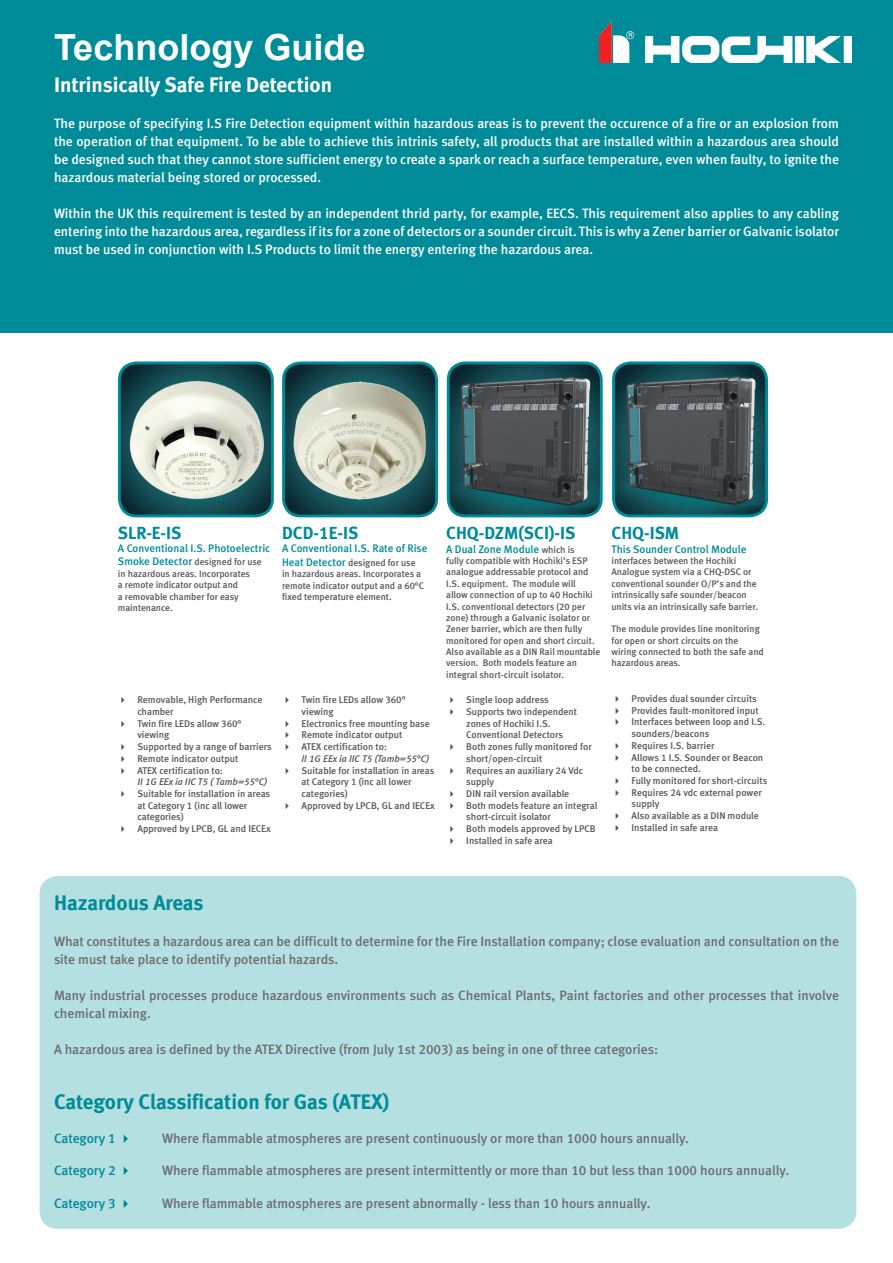
<style>
.page{position:relative;width:893px;height:1263px;background:#fff}
.page>*{position:absolute;margin:0;border:0;box-sizing:border-box;transform-origin:0 0}
.t1{font:700 36px "Arial";color:#fff}
.t2{font:21px "Meta Bold CE Lf";letter-spacing:-.005em;color:#008b98}
.t3{font:21px "Meta Bold CE Lf";color:#fff}
.t4{font:17.55px "Meta Bold CE Lf";color:#008b98}
.t5{font:13.5px/18px "Meta Medium CELF";color:#fff;text-align:justify}
.t6{font:13.5px/18px "Meta Medium CELF";color:#6c6d70}
.t7{font:13.5px "Meta Medium CELF";letter-spacing:-.005em;color:#008b98}
.t8{font:10.95px "Meta Medium CELF";color:#008b98}
.t9{font:9.75px/11.7px "Meta Medium CELF";color:#57585a}
.t10{font:italic 9.75px "Meta Medium LF";color:#57585a}
.t11{font:9.45px/11.4px "Meta Medium CELF";color:#57585a}
.s1{font-size:10.95px;color:#008b98}
.s2{font-family:"Meta Medium CELF";font-style:normal}
.s3{font-size:9.45px;color:#57585a}
</style>
<div class="page">
<div style="left:0;top:0;width:893px;height:333px;background:#008b98"></div>
<img style="left:599px;top:21px;width:252px;height:42px">
<div style="left:40px;top:876px;width:816px;height:353px;background:#b5e0e1;border-radius:18px"></div>
<img style="left:119px;top:365px;width:152px;height:151px">
<div style="left:118px;top:361px;width:156px;height:156px;border:3px solid #008b98;border-radius:17px"></div>
<img style="left:285px;top:365px;width:151px;height:151px">
<div style="left:282px;top:361px;width:156px;height:156px;border:3px solid #008b98;border-radius:17px"></div>
<img style="left:448px;top:365px;width:152px;height:151px">
<div style="left:447px;top:361px;width:156px;height:156px;border:3px solid #008b98;border-radius:17px"></div>
<img style="left:615px;top:365px;width:151px;height:151px">
<div style="left:612px;top:361px;width:156px;height:156px;border:3px solid #008b98;border-radius:17px"></div>
<h1 class="t1" style="left:54px;top:24px;width:313px">Technology Guide</h1>
<h2 class="t3" style="left:54px;top:71px;width:280px">Intrinsically Safe Fire Detection</h2>
<p class="t5" style="left:54px;top:114px;width:787px">The purpose of specifying I.S Fire Detection equipment within hazardous areas is to prevent the occurence of a fire or an explosion from the operation of that equipment. To be able to achieve this intrinis safety, all products that are installed within a hazardous area should be designed such that they cannot store sufficient energy to create a spark or reach a surface temperature, even when faulty, to ignite the hazardous material being stored or processed.</p>
<p class="t5" style="left:54px;top:204px;width:787px">Within the UK this requirement is tested by an independent thrid party, for example, EECS. This requirement also applies to any cabling entering into the hazardous area, regardless if its for a zone of detectors or a sounder circuit. This is why a Zener barrier or Galvanic isolator must be used in conjunction with I.S Products to limit the energy entering the hazardous area.</p>
<h3 class="t4" style="left:118px;top:522px;width:65px">SLR-E-IS</h3>
<p class="t8" style="left:118px;top:542px;width:154px">A Conventional I.S. Photoelectric</p>
<p class="t11" style="left:118px;top:557px;width:145px"><span class="s1">Smoke Detector</span> designed for use in hazardous areas. Incorporates<br>a remote indicator output and<br>a removable chamber for easy maintenance.</p>
<h3 class="t4" style="left:282px;top:522px;width:78px">DCD-1E-IS</h3>
<p class="t8" style="left:282px;top:542px;width:147px">A Conventional I.S. Rate of Rise</p>
<p class="t11" style="left:282px;top:557px;width:143px"><span class="s1">Heat Detector</span> designed for use in hazardous areas. Incorporates a remote indicator output and a 60°C fixed temperature element.</p>
<p class="t9" style="left:137px;top:694px;width:127px;text-indent:-20px">✔ Removable, High Performance chamber</p>
<p class="t9" style="left:137px;top:718px;width:105px;text-indent:-20px">✔ Twin fire LEDs allow 360° viewing</p>
<p class="t9" style="left:118px;top:741px;width:155px">✔ Supported by a range of barriers</p>
<p class="t9" style="left:118px;top:753px;width:122px">✔ Remote indicator output</p>
<p class="t9" style="left:118px;top:764px;width:106px">✔ ATEX certification to:</p>
<p class="t10" style="left:137px;top:776px;width:132px">II 1G EEx ia IIC T5 ( Tamb=55<span class="s2">°</span>C)</p>
<p class="t9" style="left:137px;top:788px;width:134px;text-indent:-20px">✔ Suitable for installation in areas at Category 1 (inc all lower categories)</p>
<p class="t9" style="left:118px;top:823px;width:154px">✔ Approved by LPCB, GL and IECEx</p>
<p class="t9" style="left:302px;top:694px;width:105px;text-indent:-20px">✔ Twin fire LEDs allow 360° viewing</p>
<p class="t9" style="left:282px;top:718px;width:149px">✔ Electronics free mounting base</p>
<p class="t9" style="left:282px;top:729px;width:122px">✔ Remote indicator output</p>
<p class="t9" style="left:282px;top:741px;width:106px">✔ ATEX certification to:</p>
<p class="t10" style="left:302px;top:753px;width:129px">II 1G EEx ia IIC T5 (Tamb=55<span class="s2">°</span>C)</p>
<p class="t9" style="left:302px;top:764px;width:134px;text-indent:-20px">✔ Suitable for installation in areas at Category 1 (inc all lower categories)</p>
<p class="t9" style="left:282px;top:799px;width:154px">✔ Approved by LPCB, GL and IECEx</p>
<h3 class="t4" style="left:446px;top:522px;width:131px">CHQ-DZM(SCI)-IS</h3>
<p class="t8" style="left:446px;top:542px;width:130px">A Dual Zone Module <span class="s3">which is</span></p>
<p class="t11" style="left:446px;top:555px;width:156px">fully compatible with Hochiki’s ESP analogue addressable protocol and I.S. equipment. The module will<br>allow connection of up to 40 Hochiki I.S. conventional detectors (20 per zone) through a Galvanic isolator or Zener barrier, which are then fully monitored for open and short circuit.<br>Also available as a DIN Rail mountable version. Both models feature an integral short-circuit isolator.</p>
<p class="t9" style="left:447px;top:694px;width:104px">✔ Single loop address</p>
<p class="t9" style="left:466px;top:706px;width:112px;text-indent:-20px">✔ Supports two independent zones of Hochiki I.S.<br>Conventional Detectors</p>
<p class="t9" style="left:466px;top:741px;width:127px;text-indent:-20px">✔ Both zones fully monitored for short/open-circuit</p>
<p class="t9" style="left:466px;top:764px;width:119px;text-indent:-20px">✔ Requires an auxiliary 24 Vdc supply</p>
<p class="t9" style="left:447px;top:788px;width:124px">✔ DIN rail version available</p>
<p class="t9" style="left:466px;top:799px;width:133px;text-indent:-20px">✔ Both models feature an integral short-circuit isolator</p>
<p class="t9" style="left:447px;top:823px;width:150px">✔ Both models approved by LPCB</p>
<p class="t9" style="left:447px;top:835px;width:107px">✔ Installed in safe area</p>
<h3 class="t4" style="left:611px;top:522px;width:69px">CHQ-ISM</h3>
<p class="t8" style="left:611px;top:542px;width:136px">This Sounder Control Module</p>
<p class="t11" style="left:611px;top:555px;width:148px">interfaces between the Hochiki Analogue system via a CHQ-DSC or conventional sounder O/P’s and the intrinsically safe sounder/beacon units via an intrinsically safe barrier.</p>
<p class="t11" style="left:611px;top:623px;width:154px">The module provides line monitoring for open or short circuits on the wiring connected to both the safe and hazardous areas.</p>
<p class="t9" style="left:612px;top:693px;width:146px">✔ Provides dual sounder circuits</p>
<p class="t9" style="left:612px;top:705px;width:148px">✔ Provides fault-monitored input</p>
<p class="t9" style="left:632px;top:716px;width:135px;text-indent:-20px">✔ Interfaces between loop and I.S. sounders/beacons</p>
<p class="t9" style="left:612px;top:740px;width:104px">✔ Requires I.S. barrier</p>
<p class="t9" style="left:632px;top:751px;width:133px;text-indent:-20px">✔ Allows 1 I.S. Sounder or Beacon to be connected.</p>
<p class="t9" style="left:612px;top:775px;width:157px">✔ Fully monitored for short-circuits</p>
<p class="t9" style="left:632px;top:786px;width:132px;text-indent:-20px">✔ Requires 24 vdc external power supply</p>
<p class="t9" style="left:612px;top:810px;width:148px">✔ Also available as a DIN module</p>
<p class="t9" style="left:612px;top:822px;width:107px">✔ Installed in safe area</p>
<h2 class="t2" style="left:54px;top:890px;width:151px">Hazardous Areas</h2>
<h3 class="t6" style="left:54px;top:933px;width:786px">What constitutes a hazardous area can be difficult to determine for the Fire Installation company; close evaluation and consultation on the site must take place to identify potential hazards.</h3>
<h3 class="t6" style="left:54px;top:987px;width:786px">Many industrial processes produce hazardous environments such as Chemical Plants, Paint factories and other processes that involve chemical mixing.</h3>
<h3 class="t6" style="left:54px;top:1041px;width:605px">A hazardous area is defined by the ATEX Directive (from July 1st 2003) as being in one of three categories:</h3>
<h2 class="t2" style="left:54px;top:1088px;width:337px">Category Classification for Gas (ATEX)</h2>
<h3 class="t7" style="left:54px;top:1130px;width:80px">Category 1 ✔</h3>
<h3 class="t6" style="left:162px;top:1129px;width:528px">Where flammable atmospheres are present continuously or more than 1000 hours annually.</h3>
<h3 class="t7" style="left:54px;top:1162px;width:80px">Category 2 ✔</h3>
<h3 class="t6" style="left:162px;top:1161px;width:629px">Where flammable atmospheres are present intermittently or more than 10 but less than 1000 hours annually.</h3>
<h3 class="t7" style="left:54px;top:1194px;width:80px">Category 3 ✔</h3>
<h3 class="t6" style="left:162px;top:1194px;width:490px">Where flammable atmospheres are present abnormally - less than 10 hours annually.</h3>
</div>
